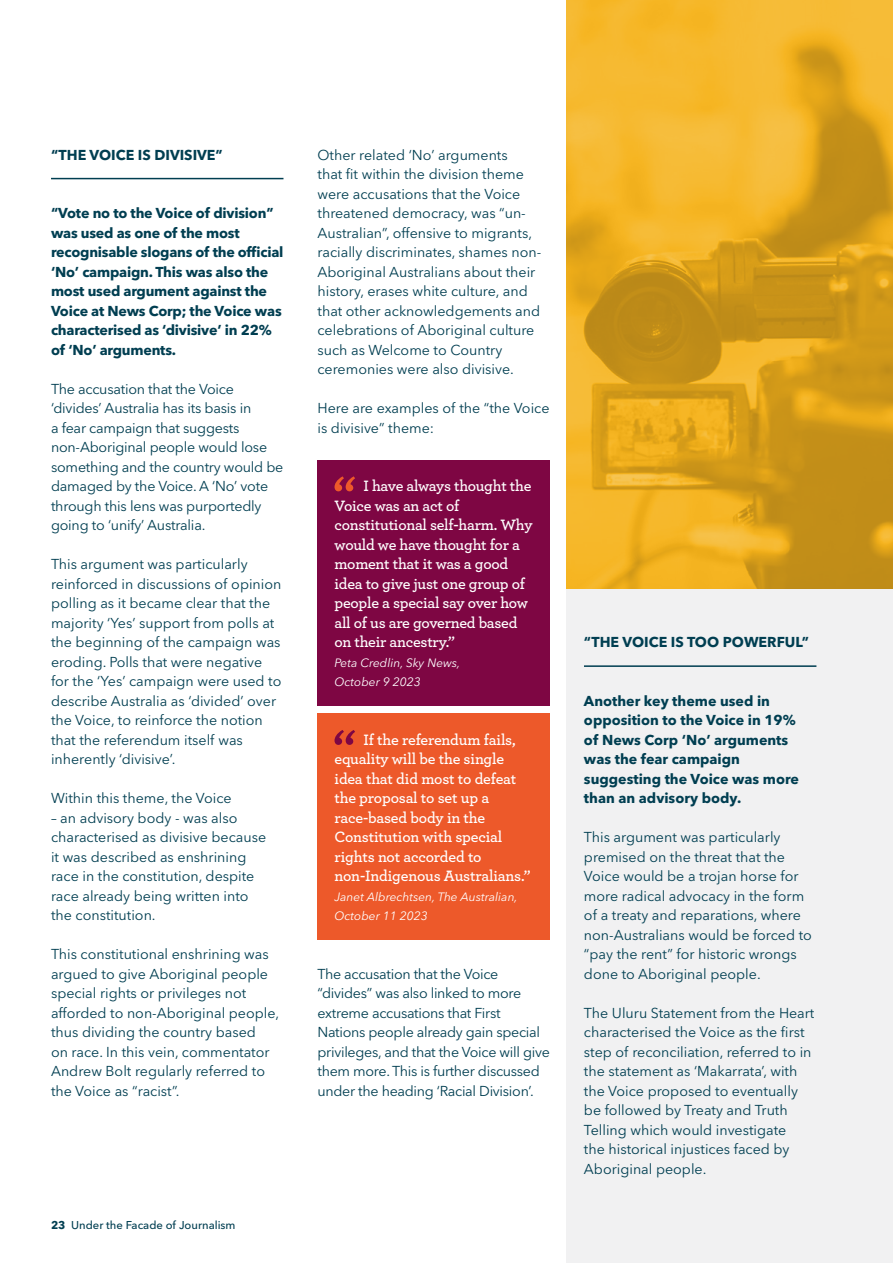
<style>
.page{position:relative;width:893px;height:1263px;background:#fff}
.page>*{position:absolute;margin:0;border:0;box-sizing:border-box;transform-origin:0 0}
.t1{font:600 15.75px/19.5px "Archer";letter-spacing:-.015em;color:#fff}
.t2{font:14.25px/19.5px "Avenir Next LT Pro";color:#003e51}
.t3{font:700 14.25px/19.5px "Avenir Next LT Pro";letter-spacing:-.015em;color:#003e51}
.t4{font:14.25px/19.5px "Avenir Next LT Pro";letter-spacing:-.02em;color:#003e51}
.t5{font:italic 12px/19.5px "Avenir Next LT Pro";color:#fff}
.t6{font:500 11.25px "Avenir Next LT Pro";color:#003e51}
.s1{font-weight:700}
</style>
<div class="page">
<div style="left:567px;top:0;width:326px;height:1263px;background:#f1f1f2"></div>
<img style="left:567px;top:0;width:326px;height:589px">
<hr style="left:51px;top:178px;width:232px;height:1px;background:#003e51">
<hr style="left:584px;top:665px;width:232px;height:2px;background:#003e51">
<div style="left:317px;top:460px;width:233px;height:246px;background:#7e0643"></div>
<svg style="left:334px;top:476px;width:21px;height:15px"></svg>
<div style="left:317px;top:714px;width:233px;height:226px;background:#ed592a"></div>
<svg style="left:334px;top:730px;width:21px;height:15px"></svg>
<p class="t3" style="left:51px;top:145px;width:173px">“THE VOICE IS DIVISIVE”</p>
<p class="t3" style="left:51px;top:203px;width:234px">“Vote no to the Voice of division” was used as one of the most recognisable slogans of the official ‘No’ campaign. This was also the most used argument against the<br>Voice at News Corp; the Voice was characterised as ‘divisive’ in 22% of ‘No’ arguments.</p>
<p class="t2" style="left:51px;top:379px;width:234px">The accusation that the Voice ‘divides’ Australia has its basis in<br>a fear campaign that suggests non-Aboriginal people would lose something and the country would be damaged by the Voice. A ‘No’ vote through this lens was purportedly going to ‘unify’ Australia.</p>
<p class="t2" style="left:51px;top:555px;width:232px">This argument was particularly reinforced in discussions of opinion polling as it became clear that the majority ‘Yes’ support from polls at the beginning of the campaign was eroding. Polls that were negative for the ‘Yes’ campaign were used to describe Australia as ‘divided’ over the Voice, to reinforce the notion that the referendum itself was inherently ‘divisive’.</p>
<p class="t2" style="left:51px;top:788px;width:182px">Within this theme, the Voice</p>
<p class="t2" style="left:51px;top:808px;width:217px">– an advisory body - was also characterised as divisive because it was described as enshrining race in the constitution, despite race already being written into the constitution.</p>
<p class="t2" style="left:51px;top:944px;width:230px">This constitutional enshrining was argued to give Aboriginal people special rights or privileges not afforded to non-Aboriginal people, thus dividing the country based<br>on race. In this vein, commentator<br>Andrew Bolt regularly referred to the Voice as “racist”.</p>
<p class="t6" style="left:51px;top:1218px;width:186px"><span class="s1">23</span> Under the Facade of Journalism</p>
<p class="t2" style="left:317px;top:145px;width:225px">Other related ‘No’ arguments<br>that fit within the division theme were accusations that the Voice threatened democracy, was “un-Australian”, offensive to migrants, racially discriminates, shames non-Aboriginal Australians about their history, erases white culture, and that other acknowledgements and celebrations of Aboriginal culture such as Welcome to Country ceremonies were also divisive.</p>
<p class="t2" style="left:317px;top:398px;width:233px">Here are examples of the “the Voice is divisive” theme:</p>
<p class="t1" style="left:334px;top:475px;width:200px;text-indent:29px">I have always thought the<br>Voice was an act of constitutional self-harm. Why would we have thought for a moment that it was a good idea to give just one group of people a special say over how all of us are governed based on their ancestry.”</p>
<p class="t5" style="left:334px;top:653px;width:127px">Peta Credlin, Sky News,<br>October 9 2023</p>
<p class="t1" style="left:334px;top:729px;width:197px;text-indent:29px">If the referendum fails, equality will be the single idea that did most to defeat the proposal to set up a race-based body in the<br>Constitution with special rights not accorded to non-Indigenous Australians.”</p>
<p class="t5" style="left:334px;top:887px;width:185px">Janet Albrechtsen, The Australian,<br>October 11 2023</p>
<p class="t4" style="left:317px;top:964px;width:234px">The accusation that the Voice “divides” was also linked to more extreme accusations that First Nations people already gain special privileges, and that the Voice will give them more. This is further discussed under the heading ‘Racial Division’.</p>
<p class="t3" style="left:584px;top:632px;width:226px">“THE VOICE IS TOO POWERFUL”</p>
<p class="t3" style="left:584px;top:691px;width:216px">Another key theme used in opposition to the Voice in 19% of News Corp ‘No’ arguments was the fear campaign suggesting the Voice was more than an advisory body.</p>
<p class="t2" style="left:584px;top:828px;width:229px">This argument was particularly premised on the threat that the<br>Voice would be a trojan horse for more radical advocacy in the form of a treaty and reparations, where non-Australians would be forced to “pay the rent” for historic wrongs done to Aboriginal people.</p>
<p class="t2" style="left:584px;top:1003px;width:232px">The Uluru Statement from the Heart characterised the Voice as the first step of reconciliation, referred to in the statement as ‘Makarrata’, with the Voice proposed to eventually be followed by Treaty and Truth Telling which would investigate<br>the historical injustices faced by Aboriginal people.</p>
</div>
